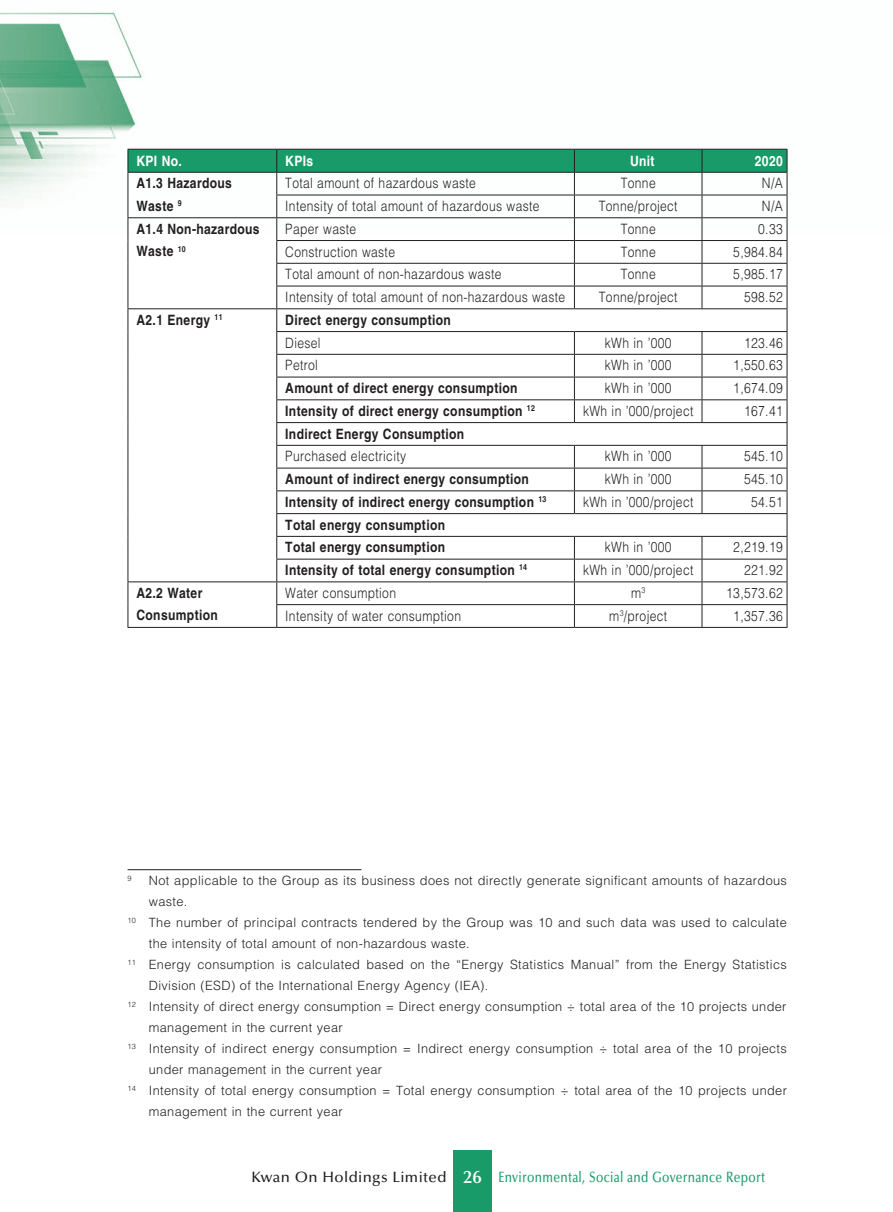
<style>
.page{position:relative;width:893px;height:1212px;background:#fff}
.page>*{position:absolute;margin:0;border:0;box-sizing:border-box;transform-origin:0 0}
.t1{font:500 15px "Optima LT Std";letter-spacing:.025em;color:#199b69;scale:.8 1}
.t2{font:300 14.25px "Helvetica LT Std";letter-spacing:.03em;color:#231f20;scale:.85 1}
.t3{font:700 14.25px/22.5px "Helvetica LT Std";letter-spacing:.03em;color:#231f20;scale:.85 1}
.t4{font:700 14.25px "Helvetica LT Std";letter-spacing:.03em;color:#fff;scale:.85 1}
.t5{font:300 12.75px "Helvetica LT Std";letter-spacing:.03em;color:#231f20}
.t6{font:300 7.5px "Helvetica LT Std";color:#231f20}
.s1{color:#231f20}
.s2{font-weight:600;font-size:18px;color:#fff}
</style>
<div class="page">
<div style="left:453px;top:1150px;width:39px;height:62px;background:#199b69"></div>
<img style="left:0;top:12px;width:788px;height:222px">
<hr style="left:277px;top:627px;width:297px;height:1px;background:#231f20">
<hr style="left:574px;top:627px;width:128px;height:1px;background:#231f20">
<hr style="left:702px;top:627px;width:85px;height:1px;background:#231f20">
<hr style="left:128px;top:627px;width:149px;height:1px;background:#231f20">
<svg style="left:128px;top:149px;width:660px;height:478px"></svg>
<hr style="left:128px;top:581px;width:149px;height:1px;background:#231f20">
<hr style="left:128px;top:869px;width:233px;height:1px;background:#231f20">
<p class="t4" style="left:136px;top:152px;width:55px">KPI No.</p>
<p class="t4" style="left:285px;top:152px;width:34px">KPIs</p>
<p class="t4" style="left:630px;top:152px;width:30px">Unit</p>
<p class="t4" style="left:755px;top:152px;width:34px">2020</p>
<p class="t3" style="left:136px;top:172px;width:114px">A1.3 Hazardous<br>Waste <sup>9</sup></p>
<p class="t2" style="left:285px;top:174px;width:226px">Total amount of hazardous waste</p>
<p class="t2" style="left:621px;top:174px;width:43px">Tonne</p>
<p class="t2" style="left:762px;top:174px;width:26px">N/A</p>
<p class="t2" style="left:285px;top:197px;width:301px">Intensity of total amount of hazardous waste</p>
<p class="t2" style="left:599px;top:197px;width:94px">Tonne/project</p>
<p class="t2" style="left:762px;top:197px;width:26px">N/A</p>
<p class="t3" style="left:136px;top:217px;width:146px">A1.4 Non-hazardous<br>Waste <sup>10</sup></p>
<p class="t2" style="left:285px;top:220px;width:85px">Paper waste</p>
<p class="t2" style="left:621px;top:220px;width:43px">Tonne</p>
<p class="t2" style="left:758px;top:220px;width:30px">0.33</p>
<p class="t2" style="left:285px;top:243px;width:131px">Construction waste</p>
<p class="t2" style="left:621px;top:243px;width:43px">Tonne</p>
<p class="t2" style="left:733px;top:243px;width:60px">5,984.84</p>
<p class="t2" style="left:285px;top:265px;width:256px">Total amount of non-hazardous waste</p>
<p class="t2" style="left:621px;top:265px;width:43px">Tonne</p>
<p class="t2" style="left:733px;top:265px;width:60px">5,985.17</p>
<p class="t2" style="left:285px;top:288px;width:331px">Intensity of total amount of non-hazardous waste</p>
<p class="t2" style="left:599px;top:288px;width:94px">Tonne/project</p>
<p class="t2" style="left:744px;top:288px;width:47px">598.52</p>
<p class="t3" style="left:136px;top:308px;width:103px">A2.1 Energy <sup>11</sup></p>
<p class="t3" style="left:285px;top:308px;width:196px">Direct energy consumption</p>
<p class="t2" style="left:285px;top:334px;width:43px">Diesel</p>
<p class="t2" style="left:605px;top:334px;width:80px">kWh in ’000</p>
<p class="t2" style="left:744px;top:334px;width:47px">123.46</p>
<p class="t2" style="left:285px;top:356px;width:40px">Petrol</p>
<p class="t2" style="left:605px;top:356px;width:80px">kWh in ’000</p>
<p class="t2" style="left:733px;top:356px;width:60px">1,550.63</p>
<p class="t3" style="left:285px;top:377px;width:275px">Amount of direct energy consumption</p>
<p class="t2" style="left:605px;top:379px;width:80px">kWh in ’000</p>
<p class="t2" style="left:733px;top:379px;width:60px">1,674.09</p>
<p class="t3" style="left:285px;top:399px;width:295px">Intensity of direct energy consumption <sup>12</sup></p>
<p class="t2" style="left:583px;top:402px;width:131px">kWh in ’000/project</p>
<p class="t2" style="left:744px;top:402px;width:47px">167.41</p>
<p class="t3" style="left:285px;top:422px;width:212px">Indirect Energy Consumption</p>
<p class="t2" style="left:285px;top:447px;width:144px">Purchased electricity</p>
<p class="t2" style="left:605px;top:447px;width:80px">kWh in ’000</p>
<p class="t2" style="left:744px;top:447px;width:47px">545.10</p>
<p class="t3" style="left:285px;top:468px;width:288px">Amount of indirect energy consumption</p>
<p class="t2" style="left:605px;top:470px;width:80px">kWh in ’000</p>
<p class="t2" style="left:744px;top:470px;width:47px">545.10</p>
<p class="t3" style="left:285px;top:490px;width:309px">Intensity of indirect energy consumption <sup>13</sup></p>
<p class="t2" style="left:583px;top:493px;width:131px">kWh in ’000/project</p>
<p class="t2" style="left:751px;top:493px;width:39px">54.51</p>
<p class="t3" style="left:285px;top:513px;width:190px">Total energy consumption<br>Total energy consumption</p>
<p class="t2" style="left:605px;top:538px;width:80px">kWh in ’000</p>
<p class="t2" style="left:733px;top:538px;width:60px">2,219.19</p>
<p class="t3" style="left:285px;top:559px;width:286px">Intensity of total energy consumption <sup>14</sup></p>
<p class="t2" style="left:583px;top:561px;width:131px">kWh in ’000/project</p>
<p class="t2" style="left:744px;top:561px;width:47px">221.92</p>
<p class="t3" style="left:136px;top:581px;width:97px">A2.2 Water<br>Consumption</p>
<p class="t2" style="left:285px;top:584px;width:132px">Water consumption</p>
<p class="t2" style="left:631px;top:584px;width:18px">m<sup>3</sup></p>
<p class="t2" style="left:726px;top:584px;width:68px">13,573.62</p>
<p class="t2" style="left:285px;top:607px;width:208px">Intensity of water consumption</p>
<p class="t2" style="left:609px;top:607px;width:70px">m<sup>3</sup>/project</p>
<p class="t2" style="left:733px;top:607px;width:60px">1,357.36</p>
<p class="t6" style="left:128px;top:873px;width:6px">9</p>
<p class="t5" style="left:149px;top:872px;width:640px">Not applicable to the Group as its business does not directly generate significant amounts of hazardous</p>
<p class="t5" style="left:149px;top:893px;width:40px">waste.</p>
<p class="t5" style="left:128px;top:914px;width:661px"><sup>10</sup> The number of principal contracts tendered by the Group was 10 and such data was used to calculate</p>
<p class="t5" style="left:149px;top:935px;width:322px">the intensity of total amount of non-hazardous waste.</p>
<p class="t5" style="left:128px;top:956px;width:661px"><sup>11</sup> Energy consumption is calculated based on the “Energy Statistics Manual” from the Energy Statistics</p>
<p class="t5" style="left:149px;top:977px;width:341px">Division (ESD) of the International Energy Agency (IEA).</p>
<p class="t5" style="left:128px;top:998px;width:660px"><sup>12</sup> Intensity of direct energy consumption = Direct energy consumption ÷ total area of the 10 projects under</p>
<p class="t5" style="left:149px;top:1019px;width:195px">management in the current year</p>
<p class="t5" style="left:128px;top:1040px;width:661px"><sup>13</sup> Intensity of indirect energy consumption = Indirect energy consumption ÷ total area of the 10 projects</p>
<p class="t5" style="left:149px;top:1061px;width:235px">under management in the current year</p>
<p class="t5" style="left:128px;top:1082px;width:661px"><sup>14</sup> Intensity of total energy consumption = Total energy consumption ÷ total area of the 10 projects under</p>
<p class="t5" style="left:149px;top:1103px;width:195px">management in the current year</p>
<p class="t1" style="left:251px;top:1168px;width:644px"><span class="s1">Kwan On Holdings Limited</span> <span class="s2">26</span> Environmental, Social and Governance Report</p>
</div>
